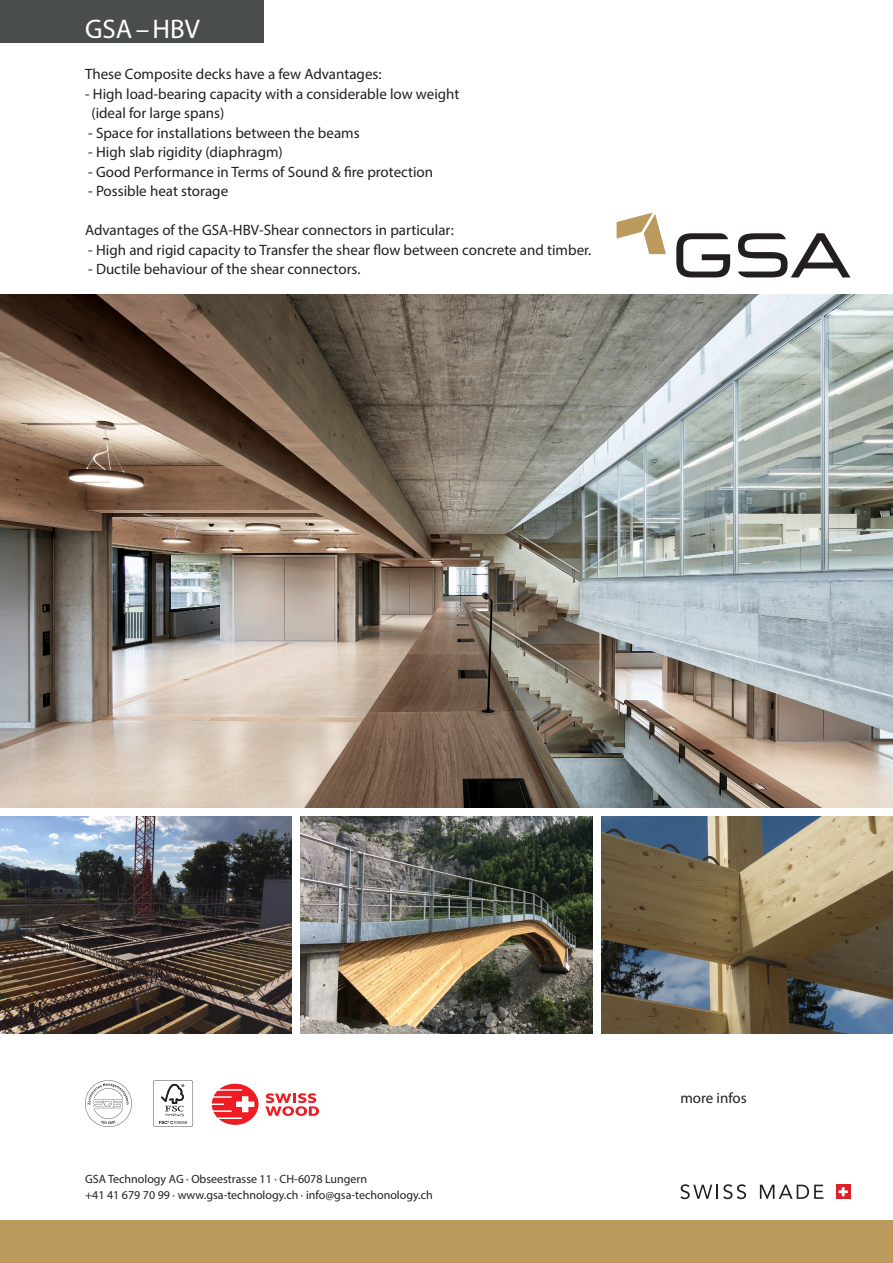
<style>
.page{position:relative;width:893px;height:1263px;background:#fff}
.page>*{position:absolute;margin:0;border:0;box-sizing:border-box;transform-origin:0 0}
.t1{font:27px "Myriad Pro";color:#fff}
.t2{font:15px/19.5px "Myriad Pro";color:#231f20}
.t3{font:12px "Myriad Pro";color:#231f20}
</style>
<div class="page">
<svg style="left:676px;top:233px;width:54px;height:44px"></svg>
<svg style="left:738px;top:233px;width:112px;height:44px"></svg>
<svg style="left:617px;top:212px;width:49px;height:42px"></svg>
<div style="left:0;top:0;width:264px;height:43px;background:#4a4d4d"></div>
<img style="left:0;top:294px;width:893px;height:514px">
<img style="left:0;top:816px;width:292px;height:217px">
<img style="left:601px;top:816px;width:292px;height:217px">
<img style="left:300px;top:816px;width:292px;height:217px">
<svg style="left:680px;top:1184px;width:66px;height:15px"></svg>
<svg style="left:760px;top:1185px;width:63px;height:14px"></svg>
<div style="left:836px;top:1184px;width:14px;height:15px;background:#da2128"></div>
<svg style="left:839px;top:1187px;width:9px;height:9px"></svg>
<svg style="left:153px;top:1080px;width:40px;height:47px"></svg>
<svg style="left:85px;top:1080px;width:47px;height:47px"></svg>
<div style="left:0;top:1220px;width:893px;height:43px;background:#bc995c"></div>
<svg style="left:212px;top:1084px;width:47px;height:41px"></svg>
<svg style="left:265px;top:1093px;width:54px;height:23px"></svg>
<p class="t1" style="left:85px;top:13px;width:116px">GSA–HBV</p>
<p class="t2" style="left:85px;top:64px;width:298px">These Composite decks have a few Advantages:</p>
<p class="t2" style="left:91px;top:84px;width:370px;text-indent:-6px">- High load-bearing capacity with a considerable low weight (ideal for large spans)</p>
<p class="t2" style="left:88px;top:123px;width:273px">- Space for installations between the beams</p>
<p class="t2" style="left:88px;top:142px;width:196px">- High slab rigidity (diaphragm)</p>
<p class="t2" style="left:88px;top:162px;width:346px">- Good Performance in Terms of Sound &amp; fire protection</p>
<p class="t2" style="left:88px;top:181px;width:141px">- Possible heat storage</p>
<p class="t2" style="left:85px;top:220px;width:370px">Advantages of the GSA-HBV-Shear connectors in particular:</p>
<p class="t2" style="left:88px;top:240px;width:505px">- High and rigid capacity to Transfer the shear flow between concrete and timber.</p>
<p class="t2" style="left:88px;top:259px;width:274px">- Ductile behaviour of the shear connectors.</p>
<p class="t3" style="left:85px;top:1171px;width:284px">GSA Technology AG · Obseestrasse 11 · CH-6078 Lungern</p>
<p class="t3" style="left:85px;top:1188px;width:349px">+41 41 679 70 99 · www.gsa-technology.ch · info@gsa-techonology.ch</p>
<p class="t2" style="left:680px;top:1087px;width:68px">more infos</p>
</div>
